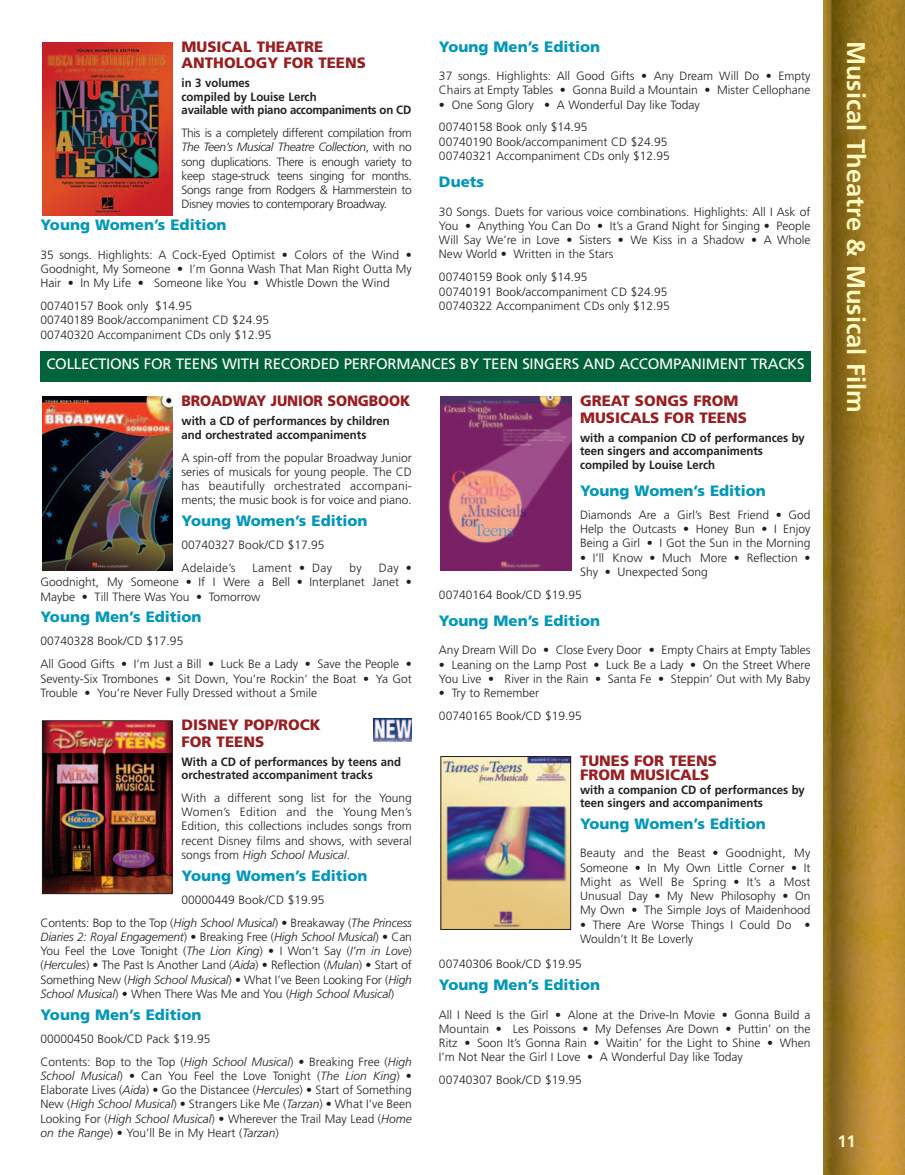
<style>
.page{position:relative;width:905px;height:1175px;background:#fff}
.page>*{position:absolute;margin:0;border:0;box-sizing:border-box;transform-origin:0 0}
.t1{font:700 25.5px "Frutiger";color:#fffac1}
.t2{font:700 16.5px "Frutiger";color:#fffac1}
.t3{font:900 15px "Frutiger";color:#0097ba}
.t4{font:900 15px/16.5px "Frutiger";color:#981e21}
.t5{font:15px "Frutiger";letter-spacing:-.015em;color:#fff}
.t6{font:900 15px "Frutiger";color:#981e21;scale:.95 1}
.t7{font:300 12px/14.2px "Frutiger";color:#231f20}
.t8{font:700 12px/13.5px "Frutiger";color:#231f20;scale:.95 1}
.t9{font:700 12px/13.5px "Frutiger";letter-spacing:-.02em;color:#231f20;scale:.95 1}
.t10{font:300 12px "Frutiger";letter-spacing:.02em;color:#231f20}
.s1{font-style:italic}
</style>
<div class="page">
<img style="left:824px;top:0;width:80px;height:1174px">
<img style="left:42px;top:42px;width:131px;height:174px">
<img style="left:442px;top:758px;width:127px;height:169px">
<div style="left:440px;top:756px;width:131px;height:173px;border:1px solid #231f20"></div>
<img style="left:440px;top:396px;width:131px;height:174px">
<img style="left:373px;top:719px;width:39px;height:22px">
<img style="left:44px;top:722px;width:126px;height:170px">
<div style="left:42px;top:720px;width:130px;height:174px;border:1px solid #231f20"></div>
<img style="left:42px;top:396px;width:130px;height:174px">
<div style="left:40px;top:351px;width:770px;height:30px;background:#006239"></div>
<p class="t3" style="left:439px;top:40px;width:163px">Young Men’s Edition</p>
<p class="t7" style="left:439px;top:70px;width:373px">37 songs. Highlights: All Good Gifts • Any Dream Will Do • Empty<br>Chairs at Empty Tables • Gonna Build a Mountain • Mister Cellophane</p>
<p class="t7" style="left:439px;top:94px;width:262px;line-height:23px">• One Song Glory • A Wonderful Day like Today<br>00740158 Book only $14.95</p>
<p class="t7" style="left:439px;top:135px;width:232px">00740190 Book/accompaniment CD $24.95<br>00740321 Accompaniment CDs only $12.95</p>
<p class="t3" style="left:439px;top:176px;width:46px">Duets</p>
<p class="t7" style="left:439px;top:205px;width:373px;text-align:justify">30 Songs. Duets for various voice combinations. Highlights: All I Ask of You • Anything You Can Do • It’s a Grand Night for Singing • People Will Say We’re in Love • Sisters • We Kiss in a Shadow • A Whole New World • Written in the Stars</p>
<p class="t7" style="left:439px;top:271px;width:232px">00740159 Book only $14.95<br>00740191 Book/accompaniment CD $24.95<br>00740322 Accompaniment CDs only $12.95</p>
<p class="t4" style="left:181px;top:39px;width:143px">MUSICAL THEATRE</p>
<h1 class="t1" style="left:866px;top:40px;width:374px;rotate:90deg">Musical Theatre &amp; Musical Film</h1>
<p class="t4" style="left:181px;top:56px;width:186px">ANTHOLOGY FOR TEENS</p>
<p class="t9" style="left:181px;top:77px;width:243px">in 3 volumes<br>compiled by Louise Lerch<br>available with piano accompaniments on CD</p>
<p class="t7" style="left:181px;top:127px;width:232px;text-align:justify">This is a completely different compilation from <span class="s1">The Teen’s Musical Theatre Collection</span>, with no song duplications. There is enough variety to keep stage-struck teens singing for months.<br>Songs range from Rodgers &amp; Hammerstein to Disney movies to contemporary Broadway.</p>
<p class="t3" style="left:40px;top:219px;width:187px">Young Women’s Edition</p>
<p class="t7" style="left:40px;top:248px;width:373px;text-align:justify">35 songs. Highlights: A Cock-Eyed Optimist • Colors of the Wind • Goodnight, My Someone • I’m Gonna Wash That Man Right Outta My Hair • In My Life • Someone like You • Whistle Down the Wind</p>
<p class="t7" style="left:40px;top:300px;width:232px">00740157 Book only $14.95<br>00740189 Book/accompaniment CD $24.95<br>00740320 Accompaniment CDs only $12.95</p>
<p class="t5" style="left:46px;top:358px;width:759px">COLLECTIONS FOR TEENS WITH RECORDED PERFORMANCES BY TEEN SINGERS AND ACCOMPANIMENT TRACKS</p>
<p class="t6" style="left:181px;top:395px;width:242px">BROADWAY JUNIOR SONGBOOK</p>
<p class="t8" style="left:181px;top:415px;width:221px">with a CD of performances by children and orchestrated accompaniments</p>
<p class="t7" style="left:181px;top:451px;width:232px;text-align:justify">A spin-off from the popular Broadway Junior series of musicals for young people. The CD has beautifully orchestrated accompani&shy;ments; the music book is for voice and piano.</p>
<p class="t3" style="left:181px;top:515px;width:187px">Young Women’s Edition</p>
<p class="t7" style="left:181px;top:534px;width:144px;line-height:23px">00740327 Book/CD $17.95<br>Adelaide’s</p>
<p class="t4" style="left:580px;top:394px;width:168px">GREAT SONGS FROM<br>MUSICALS FOR TEENS</p>
<p class="t8" style="left:580px;top:432px;width:238px">with a companion CD of performances by teen singers and accompaniments compiled by Louise Lerch</p>
<p class="t3" style="left:580px;top:485px;width:187px">Young Women’s Edition</p>
<p class="t7" style="left:580px;top:508px;width:232px;text-align:justify">Diamonds Are a Girl’s Best Friend • God Help the Outcasts • Honey Bun • I Enjoy Being a Girl • I Got the Sun in the Morning</p>
<p class="t7" style="left:580px;top:551px;width:232px">• I’ll Know • Much More • Reflection •<br>Shy • Unexpected Song</p>
<p class="t7" style="left:439px;top:588px;width:144px">00740164 Book/CD $19.95</p>
<p class="t3" style="left:439px;top:615px;width:163px">Young Men’s Edition</p>
<p class="t7" style="left:439px;top:644px;width:373px">Any Dream Will Do • Close Every Door • Empty Chairs at Empty Tables</p>
<p class="t7" style="left:439px;top:658px;width:373px">• Leaning on the Lamp Post • Luck Be a Lady • On the Street Where<br>You Live • River in the Rain • Santa Fe • Steppin’ Out with My Baby</p>
<p class="t7" style="left:439px;top:682px;width:144px;line-height:23px">• Try to Remember<br>00740165 Book/CD $19.95</p>
<p class="t4" style="left:580px;top:754px;width:138px;line-height:14.2px">TUNES FOR TEENS<br>FROM MUSICALS</p>
<p class="t8" style="left:580px;top:783px;width:238px">with a companion CD of performances by teen singers and accompaniments</p>
<p class="t3" style="left:580px;top:817px;width:187px">Young Women’s Edition</p>
<p class="t7" style="left:580px;top:847px;width:232px;text-align:justify">Beauty and the Beast • Goodnight, My Someone • In My Own Little Corner • It Might as Well Be Spring • It’s a Most Unusual Day • My New Philosophy • On My Own • The Simple Joys of Maidenhood</p>
<p class="t7" style="left:580px;top:918px;width:232px">• There Are Worse Things I Could Do •<br>Wouldn’t It Be Loverly</p>
<p class="t7" style="left:439px;top:958px;width:144px">00740306 Book/CD $19.95</p>
<p class="t3" style="left:439px;top:979px;width:163px">Young Men’s Edition</p>
<p class="t7" style="left:439px;top:1008px;width:373px;text-align:justify">All I Need Is the Girl • Alone at the Drive-In Movie • Gonna Build a Mountain • Les Poissons • My Defenses Are Down • Puttin’ on the Ritz • Soon It’s Gonna Rain • Waitin’ for the Light to Shine • When I’m Not Near the Girl I Love • A Wonderful Day like Today</p>
<p class="t7" style="left:439px;top:1073px;width:144px">00740307 Book/CD $19.95</p>
<p class="t10" style="left:252px;top:563px;width:81px">Lament • Day</p>
<p class="t7" style="left:349px;top:561px;width:14px">by</p>
<p class="t7" style="left:41px;top:561px;width:373px;text-align:justify;text-indent:338px">Day • Goodnight, My Someone • If I Were a Bell • Interplanet Janet • Maybe • Till There Was You • Tomorrow</p>
<p class="t3" style="left:40px;top:611px;width:163px">Young Men’s Edition</p>
<p class="t7" style="left:40px;top:630px;width:373px;line-height:23px">00740328 Book/CD $17.95<br>All Good Gifts • I’m Just a Bill • Luck Be a Lady • Save the People •</p>
<p class="t7" style="left:40px;top:672px;width:373px">Seventy-Six Trombones • Sit Down, You’re Rockin’ the Boat • Ya Got<br>Trouble • You’re Never Fully Dressed without a Smile</p>
<p class="t4" style="left:181px;top:717px;width:141px">DISNEY POP/ROCK<br>FOR TEENS</p>
<p class="t8" style="left:181px;top:755px;width:232px">With a CD of performances by teens and orchestrated accompaniment tracks</p>
<p class="t7" style="left:181px;top:791px;width:232px;text-align:justify">With a different song list for the Young Women’s Edition and the Young Men’s Edition, this collections includes songs from recent Disney films and shows, with several songs from <span class="s1">High School Musical</span>.</p>
<p class="t3" style="left:181px;top:869px;width:187px">Young Women’s Edition</p>
<p class="t7" style="left:41px;top:889px;width:373px;line-height:23px;text-indent:141px">00000449 Book/CD $19.95<br>Contents: Bop to the Top (<span class="s1">High School Musical</span>) • Breakaway (<span class="s1">The Princess</span></p>
<p class="t7" style="left:41px;top:930px;width:373px;text-align:justify"><span class="s1">Diaries 2: Royal Engagement</span>) • Breaking Free (<span class="s1">High School Musical</span>) • Can You Feel the Love Tonight (<span class="s1">The Lion King</span>) • I Won’t Say (<span class="s1">I’m in Love</span>) (<span class="s1">Hercules</span>) • The Past Is Another Land (<span class="s1">Aida</span>) • Reflection (<span class="s1">Mulan</span>) • Start of Something New (<span class="s1">High School Musical</span>) • What I’ve Been Looking For (<span class="s1">High School Musical</span>) • When There Was Me and You (<span class="s1">High School Musical</span>)</p>
<p class="t3" style="left:40px;top:1008px;width:163px">Young Men’s Edition</p>
<p class="t7" style="left:40px;top:1028px;width:373px;line-height:23px">00000450 Book/CD Pack $19.95<br>Contents: Bop to the Top (<span class="s1">High School Musical</span>) • Breaking Free (<span class="s1">High</span></p>
<p class="t7" style="left:40px;top:1069px;width:373px;text-align:justify"><span class="s1">School Musical</span>) • Can You Feel the Love Tonight (<span class="s1">The Lion King</span>) • Elaborate Lives (<span class="s1">Aida</span>) • Go the Distancee (<span class="s1">Hercules</span>) • Start of Something New (<span class="s1">High School Musical</span>) • Strangers Like Me (<span class="s1">Tarzan</span>) • What I’ve Been Looking For (<span class="s1">High School Musical</span>) • Wherever the Trail May Lead (<span class="s1">Home on the Range</span>) • You’ll Be in My Heart (<span class="s1">Tarzan</span>)</p>
<h2 class="t2" style="left:837px;top:1134px;width:20px">11</h2>
</div>
